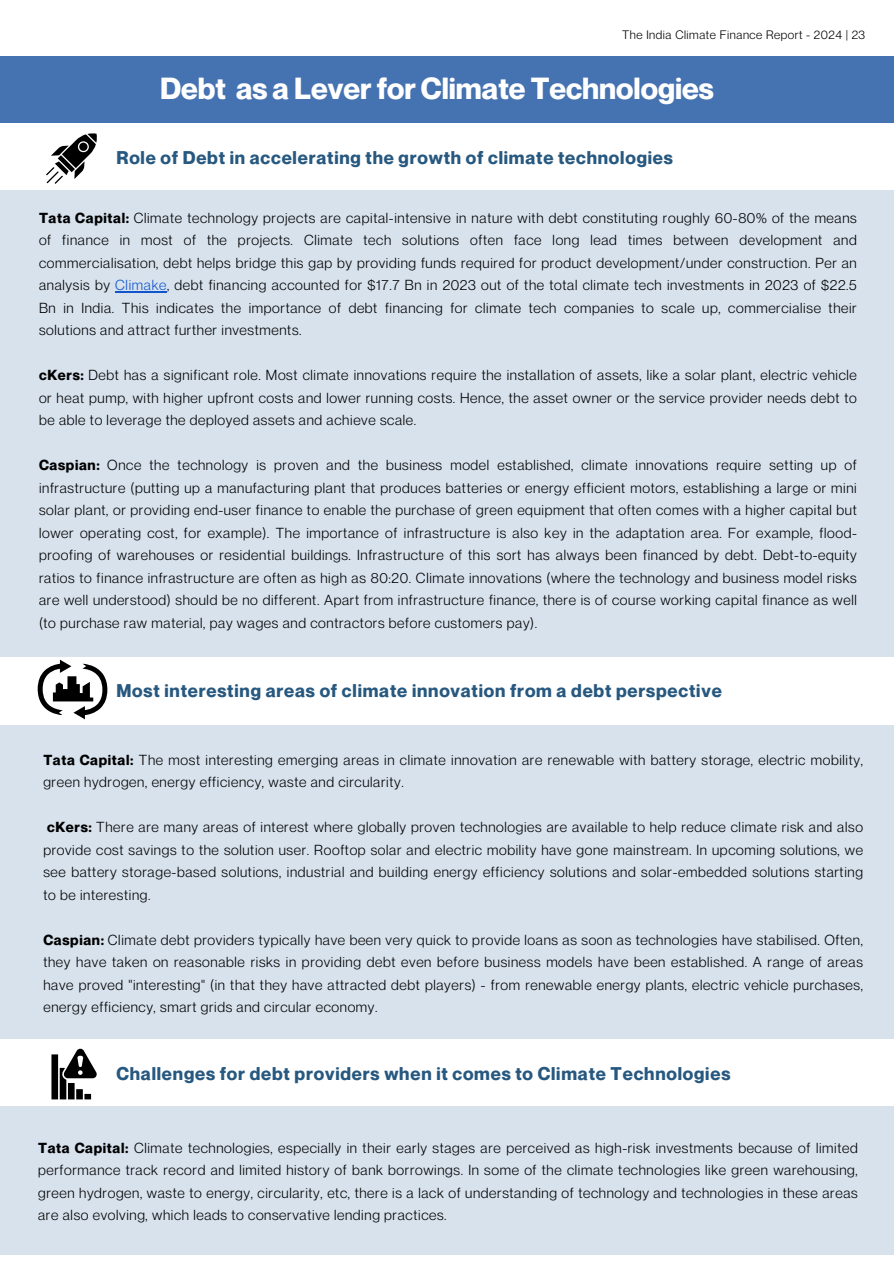
<style>
.page{position:relative;width:894px;height:1264px;background:#fff}
.page>*{position:absolute;margin:0;border:0;box-sizing:border-box;transform-origin:0 0}
.t1{font:700 29.85px "Neue Montreal";color:#fff}
.t2{font:700 18px "Neue Montreal";letter-spacing:.045em;color:#27587f}
.t3{font:14.25px/22.5px "Neue Montreal";letter-spacing:.045em;color:#000;text-align:justify}
.t4{font:12px "Neue Montreal";letter-spacing:.045em;color:#000}
.s1{font-weight:700}
.s2{color:#15c}
</style>
<div class="page">
<div style="left:0;top:191px;width:893px;height:465px;background:#d7e2ed"></div>
<div style="left:0;top:724px;width:893px;height:314px;background:#d7e2ed"></div>
<div style="left:0;top:56px;width:893px;height:67px;background:#4572b0"></div>
<div style="left:0;top:1106px;width:893px;height:149px;background:#d7e2ed"></div>
<svg style="left:46px;top:133px;width:51px;height:51px"></svg>
<svg style="left:38px;top:659px;width:69px;height:60px"></svg>
<svg style="left:51px;top:1048px;width:46px;height:51px"></svg>
<hr style="left:115px;top:291px;width:52px;height:1px;background:#15c">
<h2 class="t4" style="left:622px;top:27px;width:244px">The India Climate Finance Report - 2024 | 23</h2>
<h3 class="t1" style="left:160px;top:70px;width:555px">Debt as a Lever for Climate Technologies</h3>
<h2 class="t2" style="left:116px;top:147px;width:558px">Role of Debt in accelerating the growth of climate technologies</h2>
<p class="t3" style="left:39px;top:206px;width:819px"><span class="s1">Tata Capital:</span> Climate technology projects are capital-intensive in nature with debt constituting roughly 60-80% of the means of finance in most of the projects. Climate tech solutions often face long lead times between development and commercialisation, debt helps bridge this gap by providing funds required for product development/under construction. Per an analysis by <span class="s2">Climake</span>, debt financing accounted for $17.7 Bn in 2023 out of the total climate tech investments in 2023 of $22.5<br>Bn in India. This indicates the importance of debt financing for climate tech companies to scale up, commercialise their solutions and attract further investments.</p>
<h1 class="t3" style="left:39px;top:364px;width:819px"><span class="s1">cKers:</span> Debt has a significant role. Most climate innovations require the installation of assets, like a solar plant, electric vehicle or heat pump, with higher upfront costs and lower running costs. Hence, the asset owner or the service provider needs debt to be able to leverage the deployed assets and achieve scale.</h1>
<p class="t3" style="left:39px;top:454px;width:819px"><span class="s1">Caspian:</span> Once the technology is proven and the business model established, climate innovations require setting up of infrastructure (putting up a manufacturing plant that produces batteries or energy efficient motors, establishing a large or mini solar plant, or providing end-user finance to enable the purchase of green equipment that often comes with a higher capital but lower operating cost, for example). The importance of infrastructure is also key in the adaptation area. For example, flood&shy;proofing of warehouses or residential buildings. Infrastructure of this sort has always been financed by debt. Debt-to-equity ratios to finance infrastructure are often as high as 80:20. Climate innovations (where the technology and business model risks are well understood) should be no different. Apart from infrastructure finance, there is of course working capital finance as well (to purchase raw material, pay wages and contractors before customers pay).</p>
<h3 class="t2" style="left:116px;top:679px;width:606px">Most interesting areas of climate innovation from a debt perspective</h3>
<h3 class="t3" style="left:43px;top:748px;width:820px"><span class="s1">Tata Capital:</span> The most interesting emerging areas in climate innovation are renewable with battery storage, electric mobility, green hydrogen, energy efficiency, waste and circularity.</h3>
<h3 class="t3" style="left:43px;top:815px;width:820px"><span class="s1">cKers:</span> There are many areas of interest where globally proven technologies are available to help reduce climate risk and also provide cost savings to the solution user. Rooftop solar and electric mobility have gone mainstream. In upcoming solutions, we see battery storage-based solutions, industrial and building energy efficiency solutions and solar-embedded solutions starting to be interesting.</h3>
<p class="t3" style="left:43px;top:928px;width:820px"><span class="s1">Caspian:</span> Climate debt providers typically have been very quick to provide loans as soon as technologies have stabilised. Often, they have taken on reasonable risks in providing debt even before business models have been established. A range of areas have proved "interesting" (in that they have attracted debt players) - from renewable energy plants, electric vehicle purchases, energy efficiency, smart grids and circular economy.</p>
<h3 class="t2" style="left:116px;top:1063px;width:615px">Challenges for debt providers when it comes to Climate Technologies</h3>
<h3 class="t3" style="left:38px;top:1136px;width:820px"><span class="s1">Tata Capital:</span> Climate technologies, especially in their early stages are perceived as high-risk investments because of limited performance track record and limited history of bank borrowings. In some of the climate technologies like green warehousing, green hydrogen, waste to energy, circularity, etc, there is a lack of understanding of technology and technologies in these areas are also evolving, which leads to conservative lending practices.</h3>
</div>
